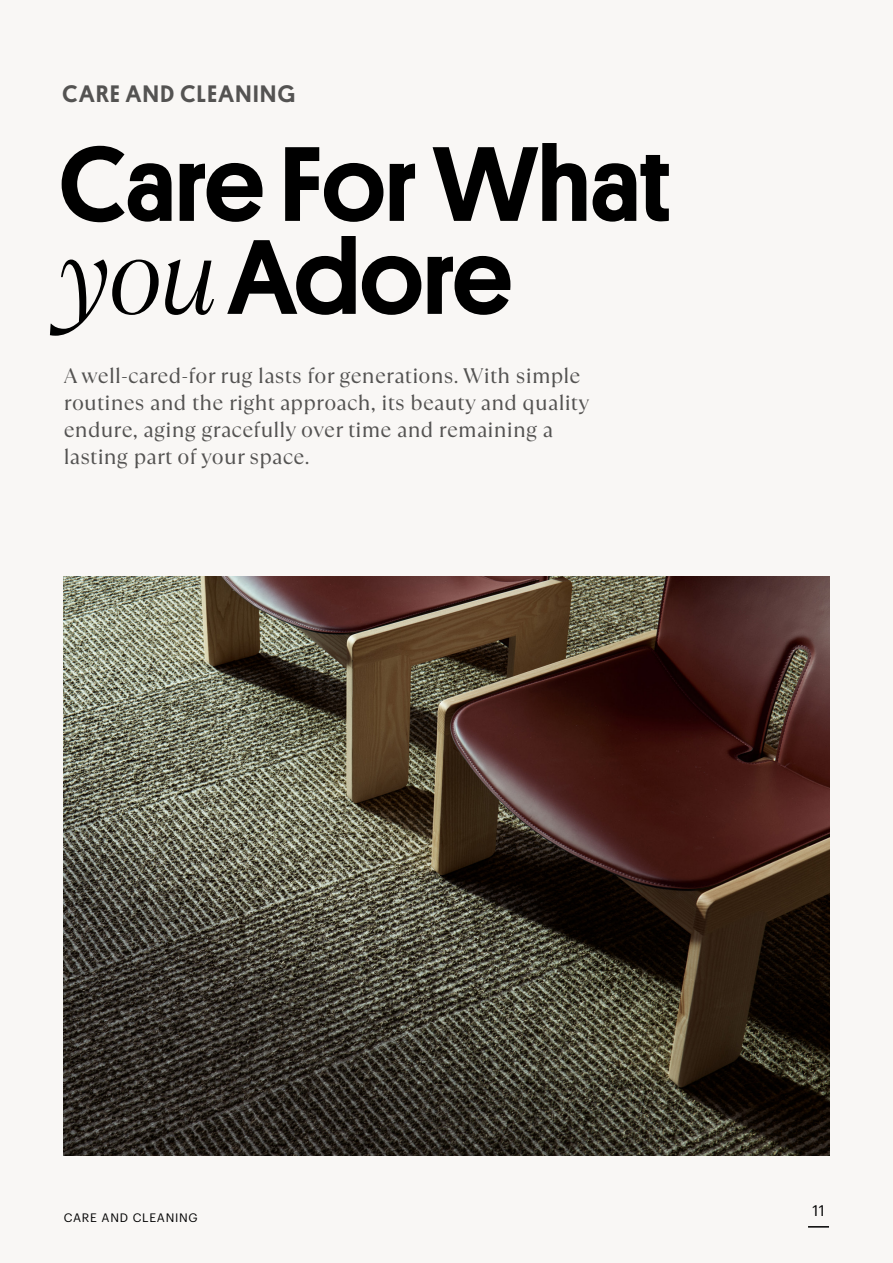
<style>
.page{position:relative;width:893px;height:1263px;background:#f9f7f5}
.page>*{position:absolute;margin:0;border:0;box-sizing:border-box;transform-origin:0 0}
.t1{font:500 106.5px/93px "Platform";letter-spacing:-.005em;color:#000}
.t2{font:500 24px "Platform";letter-spacing:.06em;color:#545352}
.t3{font:21px/27px "TT Ramillas";letter-spacing:.01em;color:#545352}
.t4{font:15px "Graphik";color:#000}
.t5{font:12px "Graphik";letter-spacing:.06em;color:#000}
.s1{font-family:"TT Ramillas";font-weight:300;font-style:italic}
</style>
<div class="page">
<svg style="left:808px;top:1226px;width:21px;height:1px"></svg>
<img style="left:64px;top:576px;width:765px;height:579px">
<p class="t2" style="left:63px;top:76px;width:234px">CARE AND CLEANING</p>
<h1 class="t1" style="left:59px;top:131px;width:613px">Care For What <span class="s1">you</span> Adore</h1>
<p class="t3" style="left:64px;top:362px;width:527px">A well-cared-for rug lasts for generations. With simple routines and the right approach, its beauty and quality endure, aging gracefully over time and remaining a lasting part of your space.</p>
<p class="t5" style="left:64px;top:1209px;width:135px">CARE AND CLEANING</p>
<p class="t4" style="left:812px;top:1199px;width:14px">11</p>
</div>
